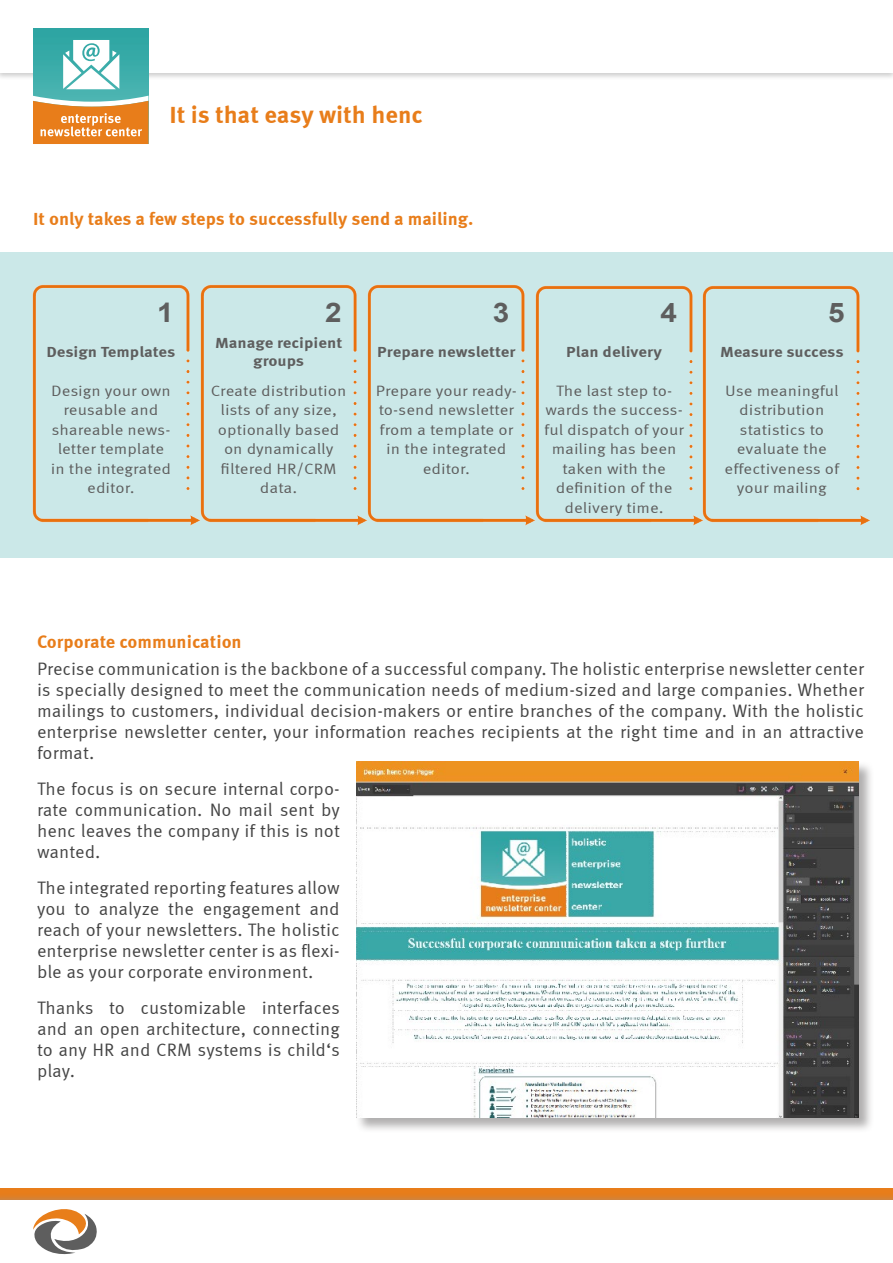
<style>
.page{position:relative;width:893px;height:1263px;background:#fff}
.page>*{position:absolute;margin:0;border:0;box-sizing:border-box;transform-origin:0 0}
.t1{font:700 27px "Arial";color:#5e5e5e;scale:1.1 1}
.t2{font:700 24px "Meta Correspondence";color:#e87d1a}
.t3{font:18px/21px "Meta Correspondence";color:#444;text-align:justify}
.t4{font:700 18px "Meta Correspondence";color:#e87d1a}
.t5{font:15px/19.5px "Meta Correspondence";color:#5e5e5e;text-align:center;scale:1.1 1}
.t6{font:700 15px/18px "Meta Correspondence";letter-spacing:-.005em;color:#5e5e5e;text-align:center;scale:1.1 1}
</style>
<div class="page">
<div style="left:0;top:252px;width:893px;height:306px;background:#cbe8e8"></div>
<div style="left:0;top:0;width:893px;height:80px;background:#000;opacity:.2"></div>
<div style="left:0;top:0;width:893px;height:72px;background:#fff"></div>
<svg style="left:33px;top:29px;width:115px;height:67px;background:#3aaba9"></svg>
<svg style="left:33px;top:96px;width:116px;height:48px;background:#df9c56"></svg>
<svg style="left:63px;top:40px;width:56px;height:49px"></svg>
<div style="left:0;top:1188px;width:893px;height:14px;background:#e87d1a"></div>
<div style="left:0;top:1193px;width:893px;height:70px;background:#979595;opacity:.75"></div>
<div style="left:0;top:1200px;width:893px;height:63px;background:#fff"></div>
<svg style="left:33px;top:1209px;width:64px;height:46px"></svg>
<img style="left:32px;top:285px;width:838px;height:240px">
<div style="left:355px;top:761px;width:519px;height:372px;background:#979595;opacity:.75"></div>
<img style="left:356px;top:761px;width:503px;height:356px">
<h2 class="t2" style="left:170px;top:100px;width:255px">It is that easy with henc</h2>
<p class="t4" style="left:33px;top:208px;width:442px">It only takes a few steps to successfully send a mailing.</p>
<h1 class="t1" style="left:157px;top:294px;width:17px">1</h1>
<h1 class="t1" style="left:325px;top:294px;width:17px">2</h1>
<h1 class="t1" style="left:493px;top:294px;width:17px">3</h1>
<h1 class="t1" style="left:660px;top:294px;width:17px">4</h1>
<h1 class="t1" style="left:828px;top:294px;width:17px">5</h1>
<p class="t6" style="left:46px;top:343px;width:119px">Design Templates</p>
<p class="t5" style="left:51px;top:381px;width:111px">Design your own reusable and shareable news&shy;letter template in the integrated editor.</p>
<p class="t6" style="left:215px;top:334px;width:117px">Manage recipient groups</p>
<p class="t5" style="left:211px;top:381px;width:125px">Create distribution lists of any size, optionally based on dynamically filtered HR/CRM data.</p>
<p class="t6" style="left:377px;top:343px;width:127px">Prepare newsletter</p>
<p class="t5" style="left:376px;top:381px;width:130px">Prepare your ready&shy;to-send newsletter from a template or in the integrated editor.</p>
<p class="t6" style="left:566px;top:343px;width:88px">Plan delivery</p>
<p class="t5" style="left:544px;top:381px;width:128px">The last step to&shy;wards the success&shy;ful dispatch of your mailing has been taken with the definition of the delivery time.</p>
<p class="t6" style="left:720px;top:343px;width:114px">Measure success</p>
<p class="t5" style="left:725px;top:381px;width:106px">Use meaningful distribution statistics to evaluate the effectiveness of your mailing</p>
<p class="t4" style="left:37px;top:631px;width:206px">Corporate communication</p>
<p class="t3" style="left:37px;top:658px;width:829px">Precise communication is the backbone of a successful company. The holistic enterprise newsletter center is specially designed to meet the communication needs of medium-sized and large companies. Whether mailings to customers, individual decision-makers or entire branches of the company. With the holistic enterprise newsletter center, your information reaches recipients at the right time and in an attractive format.</p>
<p class="t3" style="left:37px;top:778px;width:304px">The focus is on secure internal corpo&shy;rate communication. No mail sent by henc leaves the company if this is not wanted.</p>
<p class="t3" style="left:37px;top:877px;width:304px">The integrated reporting features allow you to analyze the engagement and reach of your newsletters. The holistic enterprise newsletter center is as flexi&shy;ble as your corporate environment.</p>
<p class="t3" style="left:37px;top:997px;width:304px">Thanks to customizable interfaces and an open architecture, connecting to any HR and CRM systems is child‘s play.</p>
</div>
